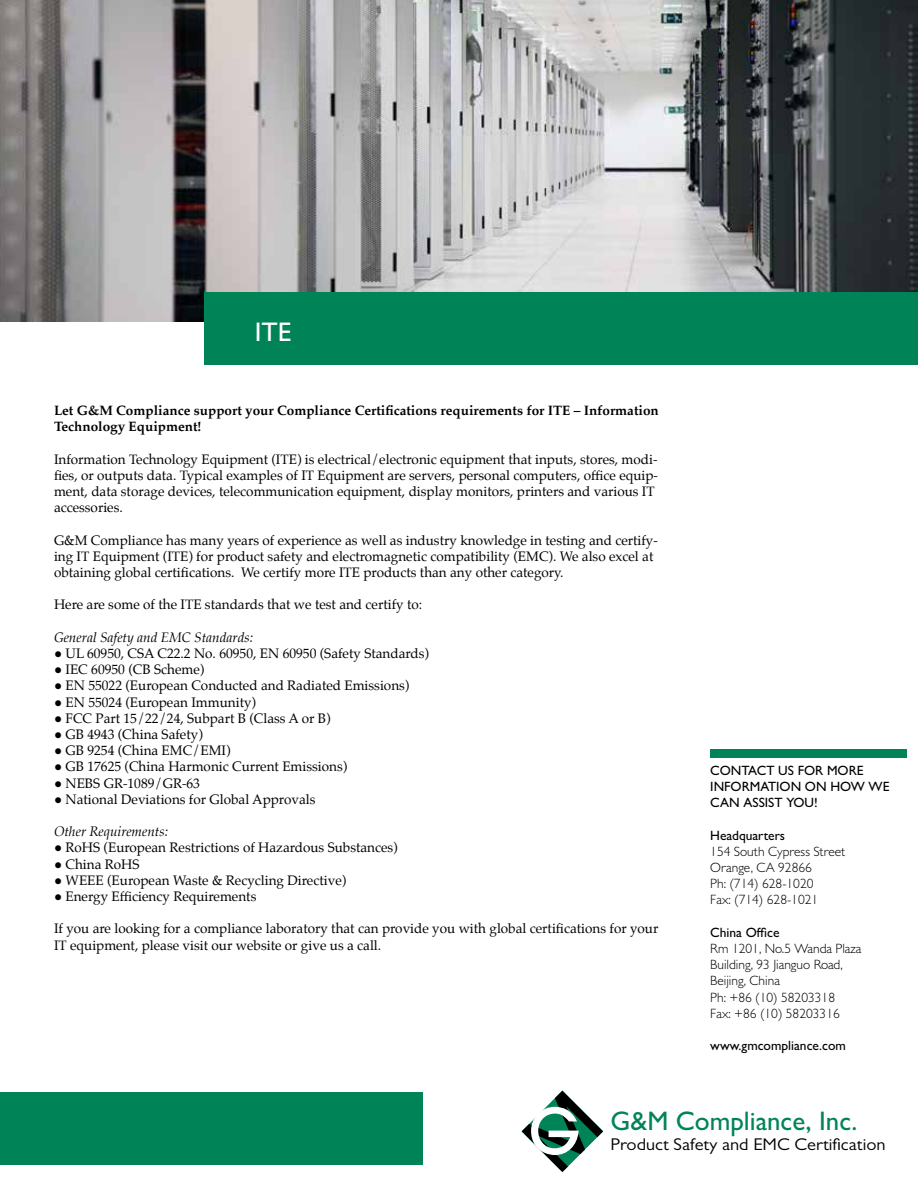
<style>
.page{position:relative;width:918px;height:1188px;background:#fff}
.page>*{position:absolute;margin:0;border:0;box-sizing:border-box;transform-origin:0 0}
.t1{font:500 27px "Gill Sans MT Pro";color:#fff}
.t2{font:500 26.85px "Gill Sans MT Pro";color:#008457}
.t3{font:17.1px "Gill Sans MT Pro";color:#000;scale:1.08 1}
.t4{font:13.5px/16.2px "Palatino";color:#000}
.t5{font:300 13.5px/16.2px "Gill Sans MT Pro";color:#000}
.t6{font:700 13.5px/16.2px "Palatino";color:#000}
.t7{font:500 13.5px/16.2px "Gill Sans MT Pro";color:#000}
.t8{font:italic 13.5px "Palatino";color:#000}
</style>
<div class="page">
<div style="left:0;top:1092px;width:422px;height:73px;background:#008457"></div>
<div style="left:710px;top:749px;width:197px;height:9px;background:#008457"></div>
<svg style="left:521px;top:1090px;width:82px;height:82px"></svg>
<img style="left:0;top:0;width:918px;height:321px">
<div style="left:204px;top:292px;width:714px;height:72px;background:#008457"></div>
<h1 class="t1" style="left:255px;top:316px;width:39px">ITE</h1>
<p class="t6" style="left:54px;top:402px;width:606px">Let G&amp;M Compliance support your Compliance Certifications requirements for ITE – Information<br>Technology Equipment!</p>
<p class="t4" style="left:54px;top:451px;width:606px">Information Technology Equipment (ITE) is electrical/electronic equipment that inputs, stores, modi&shy;fies, or outputs data. Typical examples of IT Equipment are servers, personal computers, office equip&shy;ment, data storage devices, telecommunication equipment, display monitors, printers and various IT accessories.</p>
<p class="t4" style="left:54px;top:532px;width:605px">G&amp;M Compliance has many years of experience as well as industry knowledge in testing and certify&shy;ing IT Equipment (ITE) for product safety and electromagnetic compatibility (EMC). We also excel at obtaining global certifications. We certify more ITE products than any other category.</p>
<p class="t4" style="left:54px;top:597px;width:370px">Here are some of the ITE standards that we test and certify to:</p>
<p class="t8" style="left:54px;top:626px;width:201px">General Safety and EMC Standards:</p>
<p class="t4" style="left:54px;top:645px;width:377px">● UL 60950, CSA C22.2 No. 60950, EN 60950 (Safety Standards)</p>
<p class="t4" style="left:54px;top:661px;width:152px">● IEC 60950 (CB Scheme)</p>
<p class="t4" style="left:54px;top:678px;width:357px">● EN 55022 (European Conducted and Radiated Emissions)</p>
<p class="t4" style="left:54px;top:694px;width:204px">● EN 55024 (European Immunity)</p>
<p class="t4" style="left:54px;top:710px;width:278px">● FCC Part 15/22/24, Subpart B (Class A or B)</p>
<p class="t4" style="left:54px;top:726px;width:150px">● GB 4943 (China Safety)</p>
<p class="t4" style="left:54px;top:742px;width:178px">● GB 9254 (China EMC/EMI)</p>
<p class="t4" style="left:54px;top:759px;width:295px">● GB 17625 (China Harmonic Current Emissions)</p>
<p class="t4" style="left:54px;top:775px;width:148px">● NEBS GR-1089/GR-63</p>
<p class="t4" style="left:54px;top:791px;width:263px">● National Deviations for Global Approvals</p>
<p class="t8" style="left:54px;top:820px;width:116px">Other Requirements:</p>
<p class="t4" style="left:54px;top:840px;width:345px">● RoHS (European Restrictions of Hazardous Substances)</p>
<p class="t4" style="left:54px;top:856px;width:87px">● China RoHS</p>
<p class="t4" style="left:54px;top:872px;width:294px">● WEEE (European Waste &amp; Recycling Directive)</p>
<p class="t4" style="left:54px;top:888px;width:204px">● Energy Efficiency Requirements</p>
<p class="t4" style="left:54px;top:921px;width:606px">If you are looking for a compliance laboratory that can provide you with global certifications for your<br>IT equipment, please visit our website or give us a call.</p>
<p class="t7" style="left:710px;top:762px;width:181px">CONTACT US FOR MORE<br>INFORMATION ON HOW WE<br>CAN ASSIST YOU!</p>
<p class="t7" style="left:710px;top:827px;width:76px">Headquarters</p>
<p class="t5" style="left:710px;top:843px;width:137px">154 South Cypress Street<br>Orange, CA 92866<br>Ph: (714) 628-1020<br>Fax: (714) 628-1021</p>
<p class="t7" style="left:710px;top:924px;width:71px">China Office</p>
<p class="t5" style="left:710px;top:940px;width:153px">Rm 1201, No.5 Wanda Plaza<br>Building, 93 Jianguo Road,<br>Beijing, China<br>Ph: +86 (10) 58203318<br>Fax: +86 (10) 58203316</p>
<p class="t7" style="left:710px;top:1037px;width:137px">www.gmcompliance.com</p>
<h2 class="t2" style="left:611px;top:1105px;width:248px">G&amp;M Compliance, Inc.</h2>
<p class="t3" style="left:611px;top:1134px;width:256px">Product Safety and EMC Certification</p>
</div>
